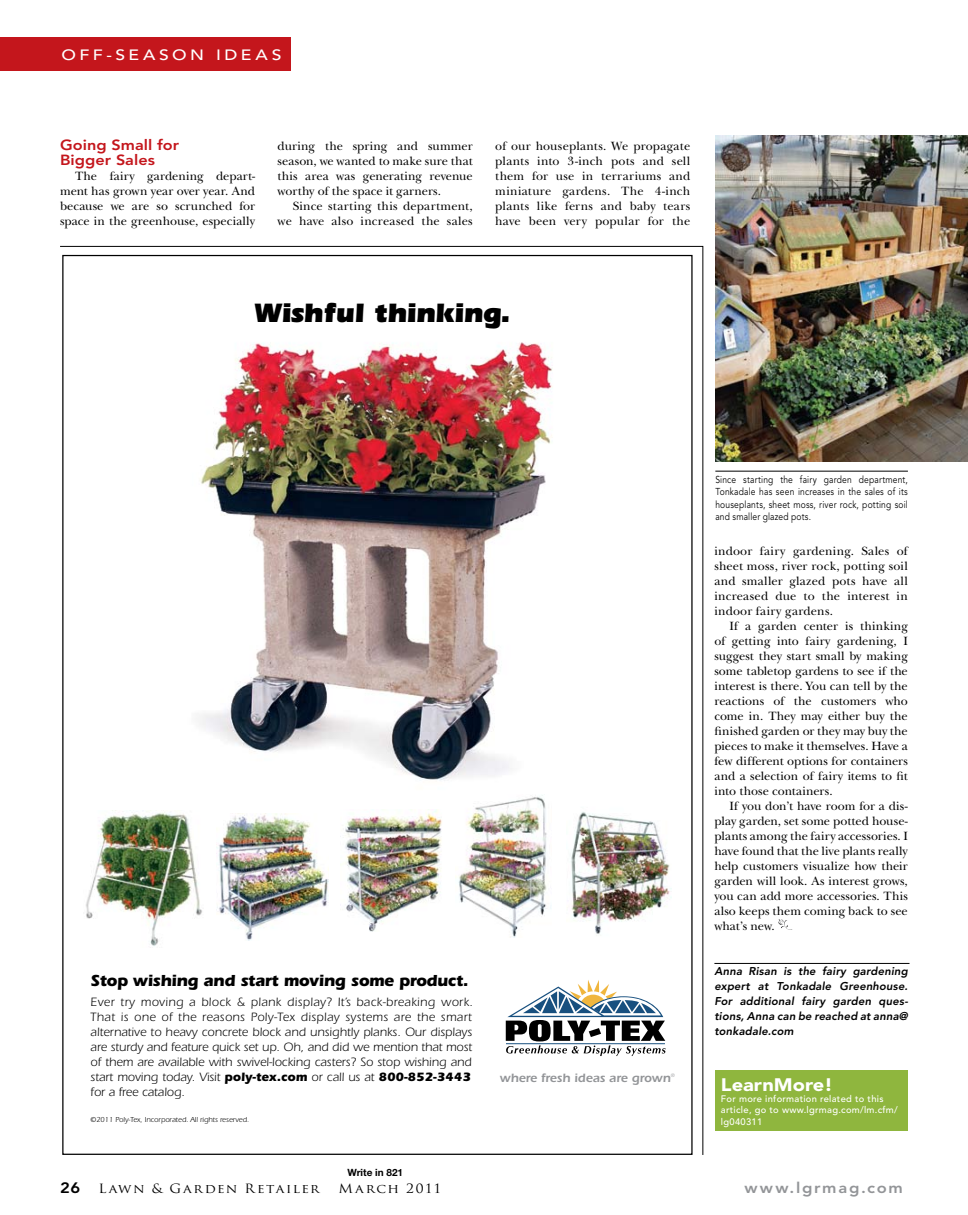
<style>
.page{position:relative;width:968px;height:1215px;background:#fff}
.page>*{position:absolute;margin:0;border:0;box-sizing:border-box;transform-origin:0 0}
.t1{font:900 27.5px "Itc Eras";letter-spacing:-.02em;color:#000}
.t2{font:900 18px "Avenir LT Std";color:#fff;scale:1.11 1}
.t3{font:700 16.5px "Itc Eras";letter-spacing:-.02em;color:#000}
.t4{font:800 15px "Avenir LT Std";letter-spacing:.105em;color:#939598;scale:1.1 1}
.t5{font:500 14.88px "Avenir LT Std";letter-spacing:.2em;color:#fff;scale:1.18 1}
.t6{font:800 14.62px/15px "Avenir LT Std";letter-spacing:.005em;color:#c4161c;scale:1.11 1}
.t7{font:12.5px/15px "New Baskerville Std";letter-spacing:.005em;color:#000;text-align:justify}
.t8{font:12.5px/15px "Itc Eras";letter-spacing:.005em;color:#000}
.t9{font:12.5px "Trajan Pro";letter-spacing:.1em;color:#000;scale:1.1 1}
.t10{font:600 12.5px "Itc Eras";color:#939598}
.t11{font:italic 800 11.25px/15px "Avenir LT Std";letter-spacing:.015em;color:#000;text-align:justify}
.t12{font:10px/12.5px "Avenir LT Std";letter-spacing:.02em;color:#000;text-align:justify;scale:.85 1}
.t13{font:700 10px "Helvetica Neue LT Std";color:#000}
.t14{font:500 9.38px/11.2px "Avenir LT Std";letter-spacing:.03em;color:#fff}
.t15{font:7.5px "Itc Eras";color:#000}
.t16{font:5.25px "Itc Eras";color:#939598}
.s1{font-weight:700}
.s2{font-family:"Avenir LT Std";font-weight:800;font-size:15px}
</style>
<div class="page">
<div style="left:0;top:37px;width:290px;height:34px;background:#c4161c"></div>
<hr style="left:714px;top:963px;width:195px;height:1px;background:#000">
<img style="left:778px;top:919px;width:14px;height:11px">
<img style="left:60px;top:246px;width:643px;height:909px">
<img style="left:715px;top:135px;width:253px;height:326px">
<hr style="left:715px;top:471px;width:192px;height:1px;background:#000">
<div style="left:715px;top:1070px;width:192px;height:60px;background:#8fb63e"></div>
<p class="t5" style="left:62px;top:47px;width:188px">OFF-SEASON IDEAS</p>
<p class="t6" style="left:60px;top:137px;width:109px">Going Small for<br>Bigger Sales</p>
<p class="t7" style="left:60px;top:169px;width:197px;text-indent:15px">The fairy gardening depart&shy;ment has grown year over year. And because we are so scrunched for space in the greenhouse, especially</p>
<p class="t7" style="left:278px;top:139px;width:196px">during the spring and summer season, we wanted to make sure that this area was generating revenue worthy of the space it garners.</p>
<p class="t7" style="left:278px;top:199px;width:196px;text-align:right">Since starting this department, we have also increased the sales</p>
<p class="t7" style="left:495px;top:139px;width:196px">of our houseplants. We propagate plants into 3-inch pots and sell them for use in terrariums and miniature gardens. The 4-inch plants like ferns and baby tears have been very popular for the</p>
<h1 class="t1" style="left:254px;top:297px;width:258px">Wishful thinking.</h1>
<h3 class="t3" style="left:91px;top:970px;width:379px">Stop wishing and start moving some product.</h3>
<p class="t8" style="left:91px;top:995px;width:384px">Ever try moving a block &amp; plank display? It’s back-breaking work.<br>That is one of the reasons Poly-Tex display systems are the smart alternative to heavy concrete block and unsightly planks. Our displays are sturdy and feature quick set up. Oh, and did we mention that most of them are available with swivel-locking casters? So stop wishing and start moving today. Visit <span class="s1">poly-tex.com</span> or call us at <span class="s1">800-852-3443 </span>for a free catalog.</p>
<p class="t15" style="left:91px;top:1116px;width:160px">©2011 Poly-Tex, Incorporated. All rights reserved.</p>
<p class="t13" style="left:347px;top:1167px;width:57px">Write in 821</p>
<p class="t10" style="left:500px;top:1070px;width:172px">where fresh ideas are grown</p>
<p class="t16" style="left:670px;top:1072px;width:6px">®</p>
<p class="t12" style="left:715px;top:473px;width:228px">Since starting the fairy garden department, Tonkadale has seen increases in the sales of its houseplants, sheet moss, river rock, potting soil and smaller glazed pots.</p>
<p class="t7" style="left:714px;top:544px;width:195px">indoor fairy gardening. Sales of sheet moss, river rock, potting soil and smaller glazed pots have all increased due to the interest in indoor fairy gardens.</p>
<p class="t7" style="left:714px;top:619px;width:195px;text-indent:15px">If a garden center is thinking of getting into fairy gardening, I suggest they start small by making some tabletop gardens to see if the interest is there. You can tell by the reactions of the customers who come in. They may either buy the finished garden or they may buy the pieces to make it themselves. Have a few different options for containers and a selection of fairy items to fit into those containers.</p>
<p class="t7" style="left:714px;top:799px;width:195px;text-indent:15px">If you don’t have room for a dis&shy;play garden, set some potted house&shy;plants among the fairy accessories. I have found that the live plants really help customers visualize how their garden will look. As interest grows, you can add more accessories. This also keeps them coming back to see what’s new.</p>
<p class="t11" style="left:714px;top:964px;width:195px">Anna Risan is the fairy gardening expert at Tonkadale Greenhouse.<br>For additional fairy garden ques&shy;tions, Anna can be reached at anna@ tonkadale.com</p>
<h2 class="t2" style="left:721px;top:1074px;width:103px">LearnMore!</h2>
<p class="t14" style="left:721px;top:1093px;width:178px">For more information related to this article, go to www.lgrmag.com/lm.cfm/ lg040311</p>
<p class="t9" style="left:60px;top:1181px;width:237px"><span class="s2">26</span> Lawn &amp; Garden Retailer</p>
<p class="t9" style="left:338px;top:1181px;width:95px">March 2011</p>
<p class="t4" style="left:744px;top:1179px;width:145px">www.lgrmag.com</p>
</div>
